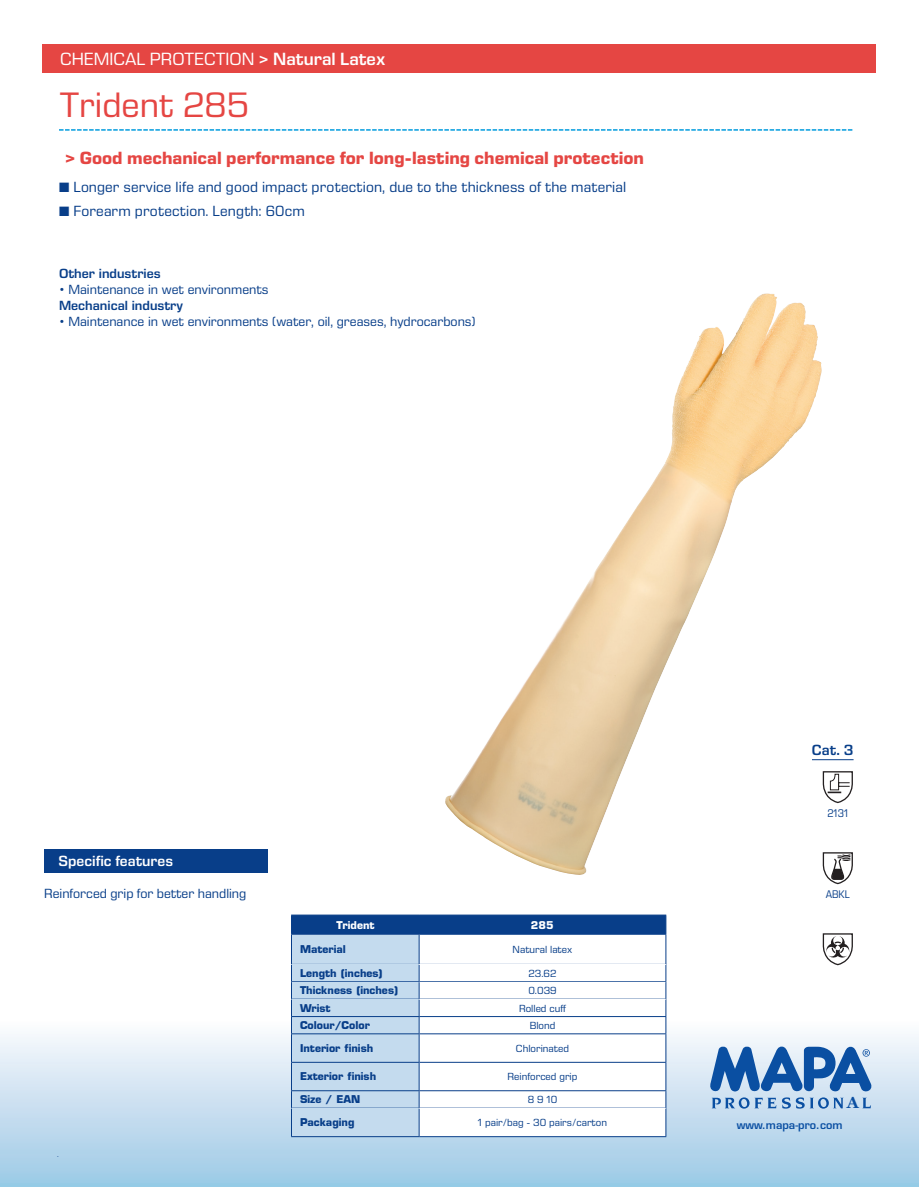
<style>
.page{position:relative;width:919px;height:1187px;background:#fff}
.page>*{position:absolute;margin:0;border:0;box-sizing:border-box;transform-origin:0 0}
.chemical_protection{font:36px "Eurostile Next LT Pro";color:#e54643}
.chemical_protection-2{font:700 18px "Eurostile Next LT Pro";color:#e54643}
.disposable{font:18px "Eurostile Next LT Pro";color:#fff}
.t1{font:700 15.75px "Georgia";color:#0a4fa2}
.caractéristiques_puc{font:15px "Eurostile Next LT Pro";letter-spacing:.01em;color:#083e89}
.specific_features_ti{font:600 15px "Eurostile Next LT Pro";color:#fff}
.categorie{font:600 15px "Eurostile Next LT Pro";color:#083e89}
.specific_features_te{font:13.5px/16.2px "Eurostile Next LT Pro";color:#083e89}
.t2{font:600 13.5px "Eurostile Next LT Pro";color:#083e89}
.performances{font:11.25px "Eurostile Next LT Pro";color:#083e89;scale:.9 1}
.t3{font:600 10.95px "Eurostile";color:#0a4fa2}
.tableau_gras{font:700 10.5px "Eurostile LT Std";color:#083e89}
.tableau_roman{font:10.5px "Eurostile Next LT Pro";color:#083e89}
.tableau_gras-2{font:700 10.5px "Eurostile LT Std";color:#fff}
.t4{font:condensed 7.5px "Helvetica Neue LT Std";color:#083e89;scale:.9 1}
.s1{font-weight:600}
</style>
<div class="page">
<div style="left:0;top:1020px;width:918px;height:166px;background:linear-gradient(to bottom,#fdfbfd,#9cc9e6)"></div>
<svg style="left:710px;top:1046px;width:161px;height:62px;background:#779fcd"></svg>
<img style="left:445px;top:293px;width:371px;height:582px">
<div style="left:42px;top:45px;width:833px;height:27px;background:#e54643"></div>
<div style="left:44px;top:849px;width:224px;height:23px;background:#083e89"></div>
<svg style="left:59px;top:129px;width:793px;height:2px;background:#6fc6eb"></svg>
<hr style="left:811px;top:759px;width:42px;height:1px;background:#083e89">
<svg style="left:822px;top:771px;width:30px;height:32px"></svg>
<svg style="left:822px;top:852px;width:30px;height:32px"></svg>
<svg style="left:822px;top:933px;width:30px;height:32px"></svg>
<hr style="left:291px;top:1136px;width:128px;height:1px;background:#083e89">
<hr style="left:419px;top:1136px;width:247px;height:1px;background:#083e89">
<hr style="left:291px;top:914px;width:128px;height:1px;background:#083e89">
<hr style="left:419px;top:914px;width:247px;height:1px;background:#083e89">
<svg style="left:291px;top:915px;width:375px;height:221px"></svg>
<hr style="left:419px;top:1016px;width:247px;height:1px;background:#083e89">
<p class="disposable" style="left:60px;top:49px;width:327px">CHEMICAL PROTECTION <span class="s1">&gt; Natural Latex</span></p>
<p class="chemical_protection" style="left:60px;top:85px;width:191px">Trident 285</p>
<p class="chemical_protection-2" style="left:65px;top:148px;width:580px">&gt; Good mechanical performance for long-lasting chemical protection</p>
<p class="caractéristiques_puc" style="left:59px;top:179px;width:568px">■ Longer service life and good impact protection, due to the thickness of the material</p>
<p class="caractéristiques_puc" style="left:59px;top:202px;width:247px">■ Forearm protection. Length: 60cm</p>
<p class="t2" style="left:59px;top:265px;width:103px">Other industries</p>
<p class="specific_features_te" style="left:59px;top:281px;width:211px">• Maintenance in wet environments<br><span class="s1">Mechanical industry</span></p>
<p class="specific_features_te" style="left:59px;top:314px;width:418px">• Maintenance in wet environments (water, oil, greases, hydrocarbons)</p>
<p class="specific_features_ti" style="left:59px;top:852px;width:116px">Specific features</p>
<p class="specific_features_te" style="left:44px;top:885px;width:204px">Reinforced grip for better handling</p>
<p class="t4" style="left:57px;top:1149px;width:3px">.</p>
<p class="tableau_gras-2" style="left:336px;top:918px;width:40px">Trident</p>
<p class="tableau_gras-2" style="left:531px;top:918px;width:24px">285</p>
<p class="tableau_gras" style="left:300px;top:942px;width:47px">Material</p>
<p class="tableau_roman" style="left:512px;top:943px;width:61px">Natural latex</p>
<p class="tableau_gras" style="left:300px;top:966px;width:84px">Length (inches)</p>
<p class="tableau_roman" style="left:528px;top:967px;width:29px">23.62</p>
<p class="tableau_gras" style="left:300px;top:983px;width:100px">Thickness (inches)</p>
<p class="tableau_roman" style="left:528px;top:984px;width:30px">0.039</p>
<p class="tableau_gras" style="left:300px;top:1001px;width:32px">Wrist</p>
<p class="tableau_roman" style="left:519px;top:1002px;width:48px">Rolled cuff</p>
<p class="tableau_gras" style="left:300px;top:1018px;width:71px">Colour/Color</p>
<p class="tableau_roman" style="left:529px;top:1019px;width:27px">Blond</p>
<p class="tableau_gras" style="left:300px;top:1041px;width:75px">Interior finish</p>
<p class="tableau_roman" style="left:516px;top:1042px;width:55px">Chlorinated</p>
<p class="tableau_gras" style="left:300px;top:1069px;width:78px">Exterior finish</p>
<p class="tableau_roman" style="left:507px;top:1070px;width:71px">Reinforced grip</p>
<p class="tableau_gras" style="left:300px;top:1092px;width:62px">Size / EAN</p>
<p class="tableau_roman" style="left:527px;top:1093px;width:31px">8 9 10</p>
<p class="tableau_gras" style="left:300px;top:1115px;width:56px">Packaging</p>
<p class="tableau_roman" style="left:478px;top:1116px;width:131px">1 pair/bag - 30 pairs/carton</p>
<p class="categorie" style="left:811px;top:741px;width:43px">Cat. 3</p>
<p class="performances" style="left:827px;top:807px;width:24px">2131</p>
<p class="performances" style="left:825px;top:888px;width:28px">ABKL</p>
<p class="t1" style="left:846px;top:1092px;width:13px">A</p>
<p class="t3" style="left:736px;top:1117px;width:107px">www.mapa-pro.com</p>
</div>
